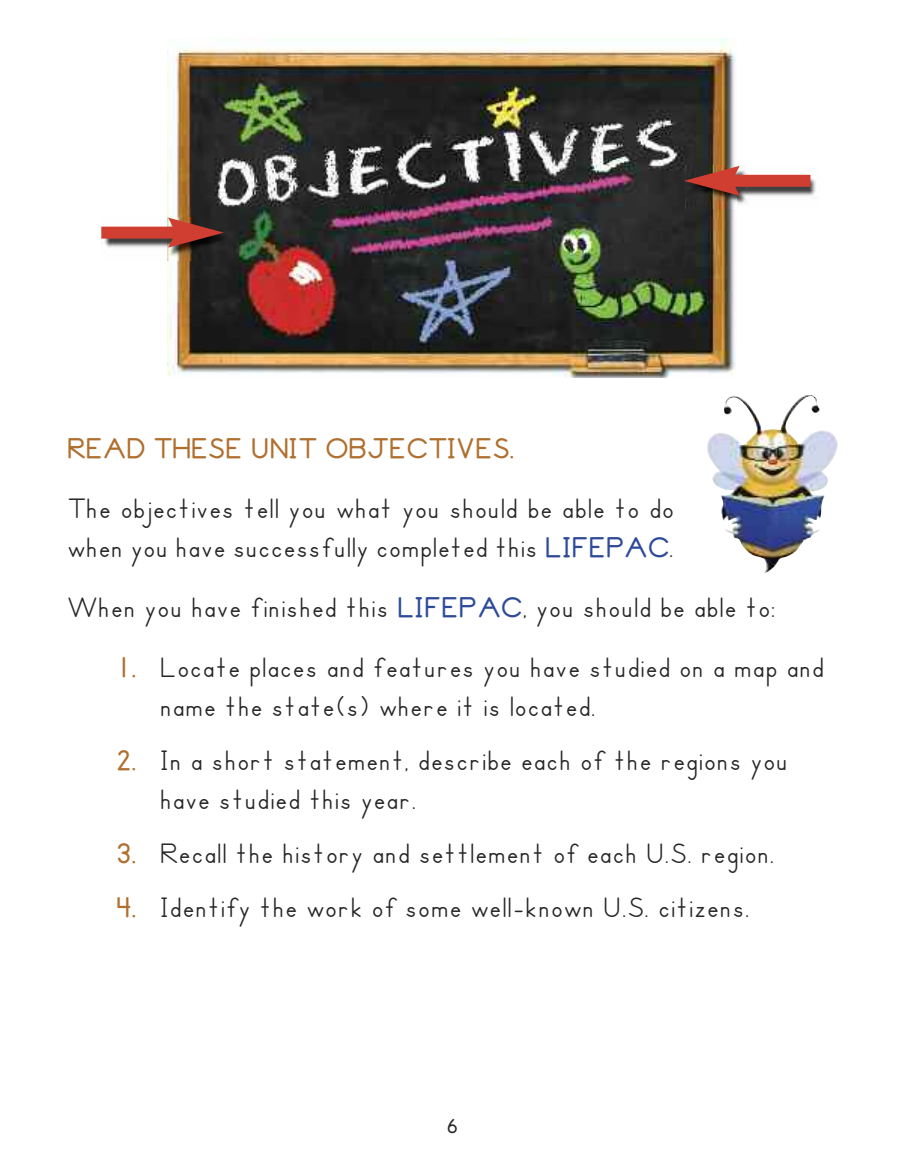
<style>
.page{position:relative;width:905px;height:1175px;background:#fff}
.page>*{position:absolute;margin:0;border:0;box-sizing:border-box;transform-origin:0 0}
.t1{font:30px/39px "ZB Manuscript";letter-spacing:.025em;color:#272627}
.t2{font:700 30px "ZB Manuscript";letter-spacing:.025em;color:#b06f2e}
.t3{font:700 21px "ZB Manuscript";color:#272627}
.s1{font-weight:700;color:#2e4b9a}
.s2{font-weight:700;color:#b06f2e}
.s3{font-family:"Phonetics Phont"}
</style>
<div class="page">
<img style="left:168px;top:38px;width:569px;height:339px">
<img style="left:102px;top:217px;width:131px;height:43px">
<div style="left:101px;top:227px;width:78px;height:12px;background:#cf3e30"></div>
<svg style="left:168px;top:218px;width:56px;height:30px;background:#7c342b"></svg>
<img style="left:685px;top:166px;width:131px;height:42px">
<div style="left:729px;top:175px;width:81px;height:12px;background:#cf3e30"></div>
<svg style="left:684px;top:166px;width:55px;height:30px;background:#80382c"></svg>
<img style="left:707px;top:395px;width:130px;height:178px">
<p class="t2" style="left:68px;top:437px;width:448px">READ THESE UNIT OBJECTIVES.</p>
<p class="t1" style="left:68px;top:493px;width:608px">The objectives tell you what you should be able to do when you have successfully completed this <span class="s1">LIFEPAC</span>.</p>
<p class="t1" style="left:68px;top:592px;width:709px">When you have finished this <span class="s1">LIFEPAC</span>, you should be able to:</p>
<p class="t1" style="left:160px;top:652px;width:665px;text-indent:-43px"><span class="s2">1.</span> Locate places and features you have studied on a map and name the state(s) where it is located.</p>
<p class="t1" style="left:160px;top:745px;width:629px;text-indent:-43px"><span class="s2">2.</span> In a short statement, describe each of the regions you have studied this year.</p>
<p class="t1" style="left:116px;top:838px;width:659px"><span class="s2">3.</span> Recall the history and settlement of each U.S. region.</p>
<p class="t1" style="left:116px;top:892px;width:635px"><span class="s2">4.</span> Identify the work of some well<span class="s3">-</span>known U.S. citizens.</p>
<p class="t3" style="left:447px;top:1118px;width:12px">6</p>
</div>
